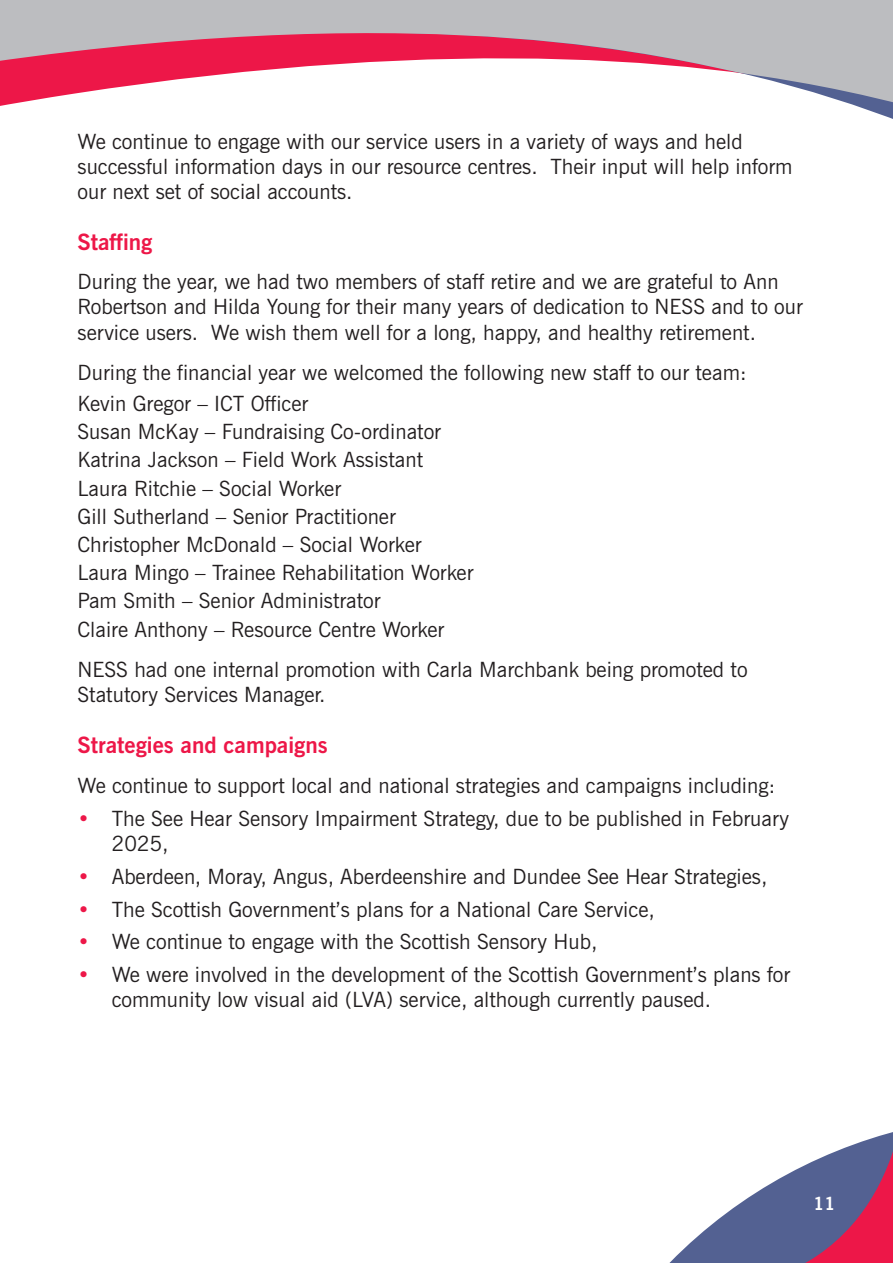
<style>
.page{position:relative;width:893px;height:1263px;background:#fff}
.page>*{position:absolute;margin:0;border:0;box-sizing:border-box;transform-origin:0 0}
.t1{font:700 22.5px "News Gothic BT";color:#ed1748}
.t2{font:21px/25.2px "News Gothic BT";color:#231f20}
.t3{font:700 18px "News Gothic BT";color:#fff}
.s1{color:#ed1748}
</style>
<div class="page">
<svg style="left:0;top:0;width:893px;height:106px"></svg>
<svg style="left:669px;top:1132px;width:224px;height:131px"></svg>
<p class="t2" style="left:78px;top:129px;width:717px">We continue to engage with our service users in a variety of ways and held successful information days in our resource centres. Their input will help inform our next set of social accounts.</p>
<p class="t1" style="left:78px;top:229px;width:76px">Staffing</p>
<p class="t2" style="left:78px;top:269px;width:727px">During the year, we had two members of staff retire and we are grateful to Ann<br>Robertson and Hilda Young for their many years of dedication to NESS and to our service users. We wish them well for a long, happy, and healthy retirement.</p>
<p class="t2" style="left:78px;top:357px;width:670px;line-height:31.2px">During the financial year we welcomed the following new staff to our team:<br>Kevin Gregor – ICT Officer</p>
<p class="t2" style="left:78px;top:417px;width:397px;line-height:28.2px">Susan McKay – Fundraising Co-ordinator Katrina Jackson – Field Work Assistant Laura Ritchie – Social Worker<br>Gill Sutherland – Senior Practitioner Christopher McDonald – Social Worker Laura Mingo – Trainee Rehabilitation Worker Pam Smith – Senior Administrator<br>Claire Anthony – Resource Centre Worker</p>
<p class="t2" style="left:78px;top:657px;width:672px">NESS had one internal promotion with Carla Marchbank being promoted to<br>Statutory Services Manager.</p>
<p class="t1" style="left:78px;top:731px;width:252px">Strategies and campaigns</p>
<p class="t2" style="left:78px;top:773px;width:699px">We continue to support local and national strategies and campaigns including:</p>
<p class="t2" style="left:112px;top:806px;width:679px;text-indent:-34px"><span class="s1">•</span> The See Hear Sensory Impairment Strategy, due to be published in February<br>2025,</p>
<p class="t2" style="left:78px;top:864px;width:691px"><span class="s1">•</span> Aberdeen, Moray, Angus, Aberdeenshire and Dundee See Hear Strategies,</p>
<p class="t2" style="left:78px;top:896px;width:579px"><span class="s1">•</span> The Scottish Government’s plans for a National Care Service,</p>
<p class="t2" style="left:78px;top:929px;width:521px"><span class="s1">•</span> We continue to engage with the Scottish Sensory Hub,</p>
<p class="t2" style="left:112px;top:962px;width:680px;text-indent:-34px"><span class="s1">•</span> We were involved in the development of the Scottish Government’s plans for community low visual aid (LVA) service, although currently paused.</p>
<p class="t3" style="left:813px;top:1192px;width:23px">11</p>
</div>
